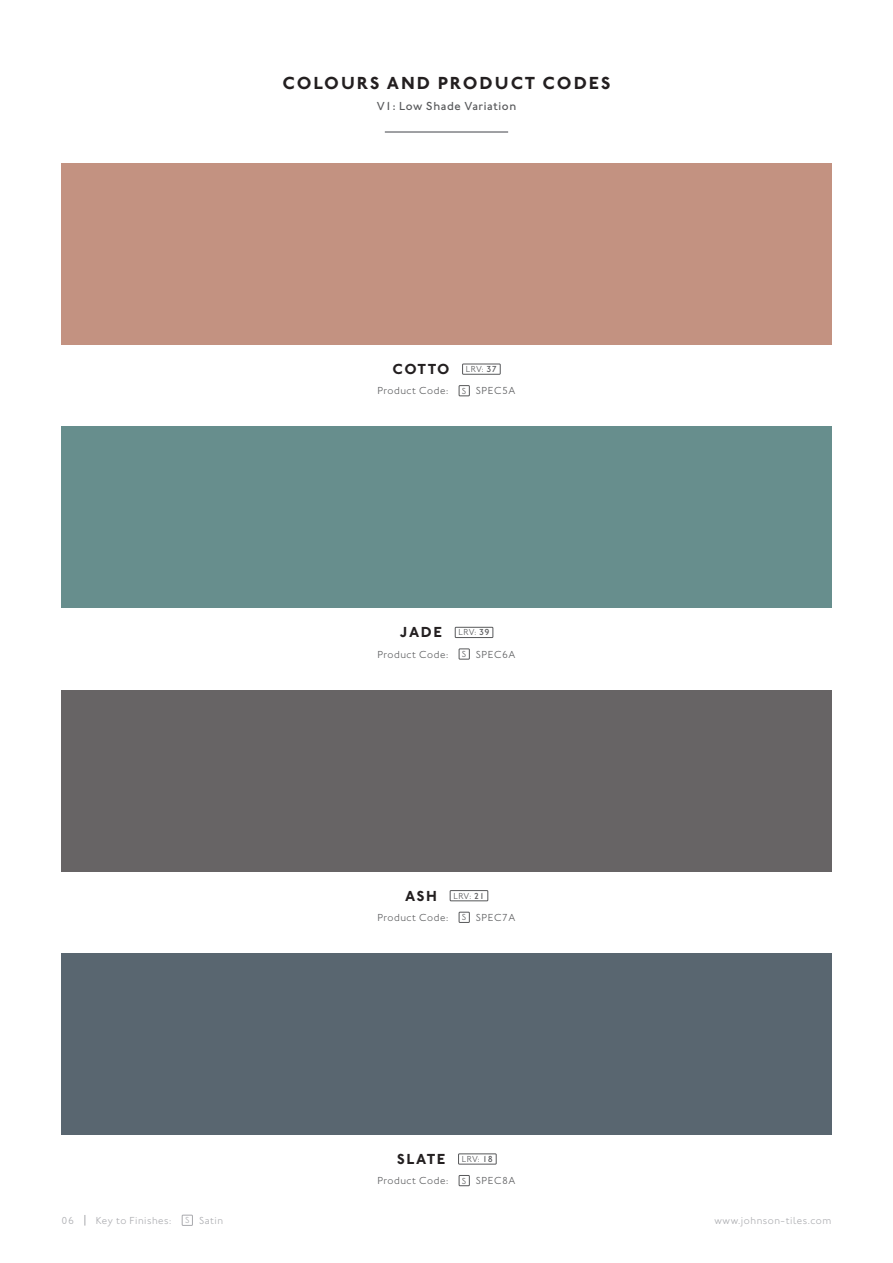
<style>
.page{position:relative;width:893px;height:1263px;background:#fff}
.page>*{position:absolute;margin:0;border:0;box-sizing:border-box;transform-origin:0 0}
.t1{font:700 18px "Johnston ITC Std";letter-spacing:.11em;color:#231f20}
.t2{font:700 15px "Johnston ITC Std";letter-spacing:.11em;color:#231f20}
.t3{font:500 12px "Johnston ITC Std";letter-spacing:.05em;color:#57585a}
.t4{font:300 10.5px "Johnston ITC Std";letter-spacing:.05em;color:#57585a}
.t5{font:300 10.5px "Johnston ITC Std";letter-spacing:.05em;color:#a8a9ad}
.t6{font:300 9px "Johnston ITC Std";letter-spacing:.025em;color:#57585a}
.t7{font:300 9px "Johnston ITC Std";color:#a8a9ad}
.s1{font-weight:500}
</style>
<div class="page">
<hr style="left:385px;top:131px;width:123px;height:2px;background:#808285">
<div style="left:182px;top:1215px;width:11px;height:10px;border:1px solid #a8a9ad"></div>
<div style="left:459px;top:385px;width:10px;height:11px;border:1px solid #57585a"></div>
<div style="left:462px;top:364px;width:38px;height:10px;border:1px solid #57585a"></div>
<div style="left:459px;top:649px;width:10px;height:10px;border:1px solid #57585a"></div>
<div style="left:455px;top:627px;width:38px;height:11px;border:1px solid #57585a"></div>
<div style="left:62px;top:427px;width:769px;height:181px;background:#678e8d"></div>
<div style="left:459px;top:912px;width:10px;height:11px;border:1px solid #57585a"></div>
<div style="left:450px;top:890px;width:38px;height:11px;border:1px solid #57585a"></div>
<div style="left:62px;top:690px;width:769px;height:181px;background:#676465"></div>
<div style="left:459px;top:1175px;width:10px;height:11px;border:1px solid #57585a"></div>
<div style="left:458px;top:1154px;width:38px;height:10px;border:1px solid #57585a"></div>
<div style="left:62px;top:953px;width:769px;height:181px;background:#596670"></div>
<p class="t1" style="left:282px;top:72px;width:330px">COLOURS AND PRODUCT CODES</p>
<p class="t3" style="left:377px;top:99px;width:141px">V1: Low Shade Variation</p>
<p class="t2" style="left:393px;top:360px;width:58px">COTTO</p>
<p class="t4" style="left:377px;top:385px;width:72px">Product Code:</p>
<p class="t6" style="left:462px;top:385px;width:6px">S</p>
<p class="t4" style="left:476px;top:385px;width:41px">SPEC5A</p>
<p class="t6" style="left:466px;top:364px;width:33px">LRV: <span class="s1">37</span></p>
<p class="t2" style="left:400px;top:623px;width:44px">JADE</p>
<p class="t4" style="left:377px;top:648px;width:72px">Product Code:</p>
<p class="t6" style="left:462px;top:649px;width:6px">S</p>
<p class="t4" style="left:476px;top:648px;width:41px">SPEC6A</p>
<p class="t6" style="left:458px;top:627px;width:33px">LRV: <span class="s1">39</span></p>
<p class="t2" style="left:405px;top:887px;width:34px">ASH</p>
<p class="t4" style="left:377px;top:911px;width:72px">Product Code:</p>
<p class="t6" style="left:462px;top:912px;width:6px">S</p>
<p class="t4" style="left:476px;top:911px;width:41px">SPEC7A</p>
<p class="t6" style="left:453px;top:890px;width:33px">LRV: <span class="s1">21</span></p>
<p class="t2" style="left:397px;top:1150px;width:50px">SLATE</p>
<p class="t4" style="left:377px;top:1174px;width:72px">Product Code:</p>
<p class="t6" style="left:462px;top:1175px;width:6px">S</p>
<p class="t4" style="left:476px;top:1174px;width:41px">SPEC8A</p>
<p class="t6" style="left:462px;top:1154px;width:33px">LRV: <span class="s1">18</span></p>
<p class="t5" style="left:96px;top:1214px;width:77px">Key to Finishes:</p>
<p class="t7" style="left:185px;top:1215px;width:6px">S</p>
<p class="t5" style="left:199px;top:1214px;width:26px">Satin</p>
<p class="t5" style="left:62px;top:1214px;width:14px">06</p>
<p class="t5" style="left:715px;top:1214px;width:118px">www.johnson-tiles.com</p>
</div>
